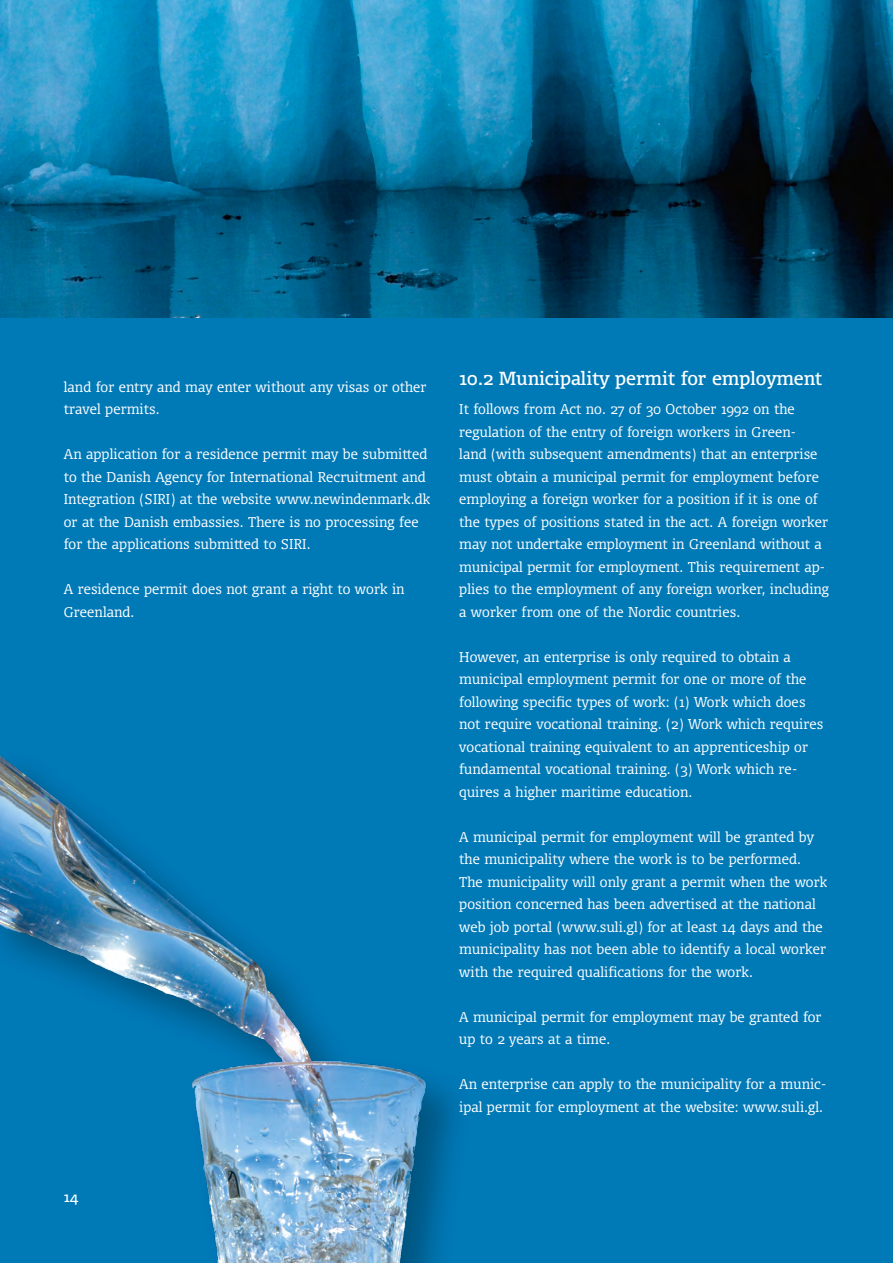
<style>
.page{position:relative;width:893px;height:1263px;background:#0079b7}
.page>*{position:absolute;margin:0;border:0;box-sizing:border-box;transform-origin:0 0}
.t1{font:18px "Olsen Pro";color:#fff}
.t2{font:300 13.5px/22.5px "Olsen Pro";letter-spacing:.01em;color:#fff}
.t3{font:13.5px "Olsen Pro";color:#fff}
</style>
<div class="page">
<img style="left:0;top:0;width:893px;height:317px">
<img style="left:0;top:755px;width:456px;height:508px">
<p class="t2" style="left:64px;top:375px;width:364px">land for entry and may enter without any visas or other travel permits.</p>
<p class="t2" style="left:64px;top:442px;width:368px">An application for a residence permit may be submitted to the Danish Agency for International Recruitment and Integration (SIRI) at the website www.newindenmark.dk or at the Danish embassies. There is no processing fee for the applications submitted to SIRI.</p>
<p class="t2" style="left:64px;top:577px;width:342px">A residence permit does not grant a right to work in<br>Greenland.</p>
<h1 class="t1" style="left:459px;top:365px;width:365px">10.2 Municipality permit for employment</h1>
<p class="t2" style="left:459px;top:397px;width:371px">It follows from Act no. 27 of 30 October 1992 on the regulation of the entry of foreign workers in Green-<br>land (with subsequent amendments) that an enterprise must obtain a municipal permit for employment before employing a foreign worker for a position if it is one of the types of positions stated in the act. A foreign worker may not undertake employment in Greenland without a municipal permit for employment. This requirement ap&shy;plies to the employment of any foreign worker, including a worker from one of the Nordic countries.</p>
<p class="t2" style="left:459px;top:645px;width:366px">However, an enterprise is only required to obtain a municipal employment permit for one or more of the following specific types of work: (1) Work which does not require vocational training. (2) Work which requires vocational training equivalent to an apprenticeship or fundamental vocational training. (3) Work which re&shy;quires a higher maritime education.</p>
<p class="t2" style="left:459px;top:825px;width:370px">A municipal permit for employment will be granted by the municipality where the work is to be performed.<br>The municipality will only grant a permit when the work position concerned has been advertised at the national web job portal (www.suli.gl) for at least 14 days and the municipality has not been able to identify a local worker with the required qualifications for the work.</p>
<p class="t2" style="left:459px;top:1005px;width:364px">A municipal permit for employment may be granted for up to 2 years at a time.</p>
<p class="t2" style="left:459px;top:1072px;width:369px">An enterprise can apply to the municipality for a munic&shy;ipal permit for employment at the website: www.suli.gl.</p>
<p class="t3" style="left:64px;top:1187px;width:16px">14</p>
</div>
